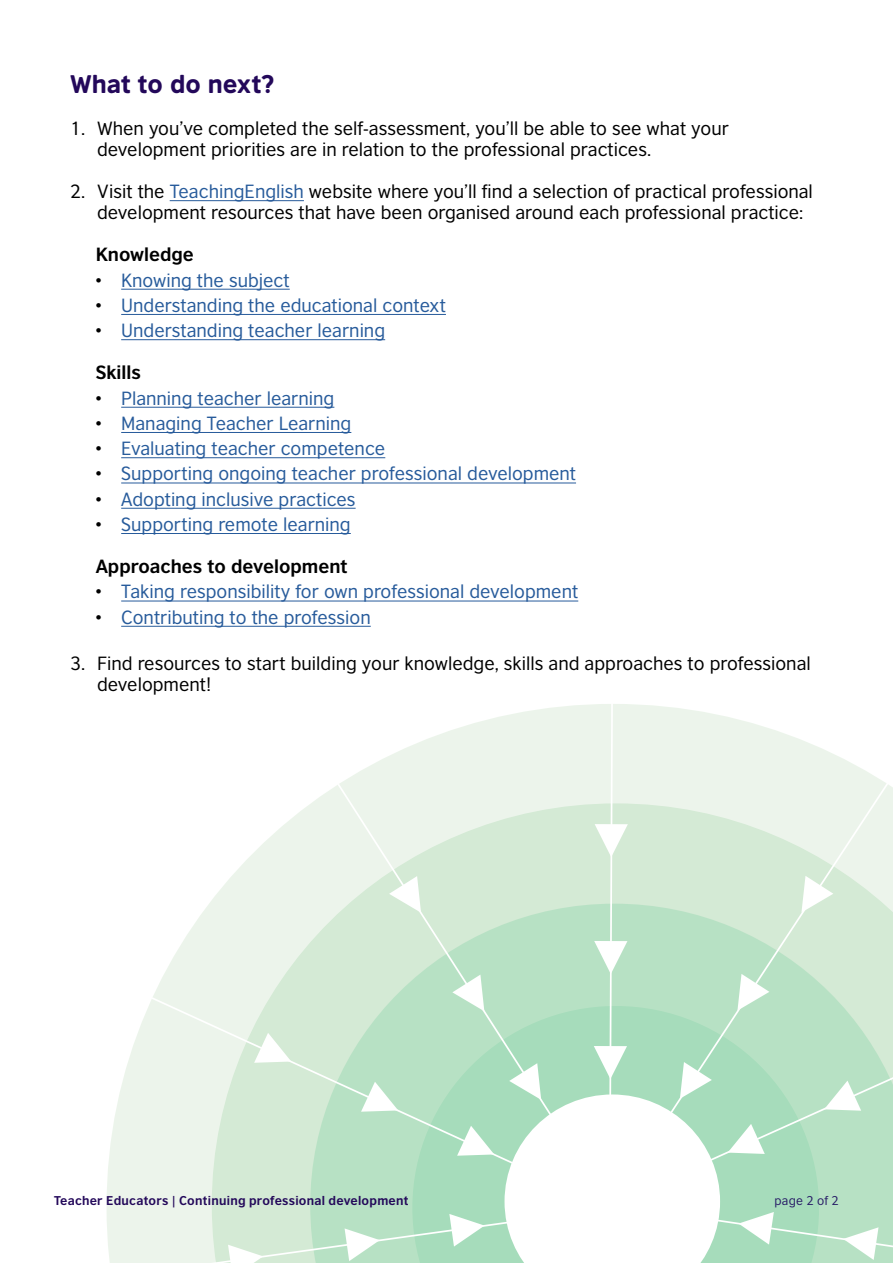
<style>
.page{position:relative;width:893px;height:1263px;background:#fff}
.page>*{position:absolute;margin:0;border:0;box-sizing:border-box;transform-origin:0 0}
.t1{font:24px "British Council Sans Headline";color:#23085a}
.t2{font:18px/21px "British Council Sans";color:#000}
.t3{font:18px "British Council Sans";color:#275b9b}
.t4{font:700 18px "British Council Sans";color:#000}
.t5{font:700 12px "British Council Sans";letter-spacing:.02em;color:#23085a}
.t6{font:12px "British Council Sans";letter-spacing:.02em;color:#281d67}
.s1{color:#275b9b}
.s2{color:#000}
</style>
<div class="page">
<svg style="left:110px;top:704px;width:783px;height:559px"></svg>
<hr style="left:170px;top:200px;width:134px;height:1px;background:#275b9b">
<hr style="left:121px;top:289px;width:169px;height:1px;background:#275b9b">
<hr style="left:121px;top:314px;width:325px;height:1px;background:#275b9b">
<hr style="left:121px;top:339px;width:264px;height:1px;background:#275b9b">
<hr style="left:121px;top:407px;width:213px;height:1px;background:#275b9b">
<hr style="left:121px;top:432px;width:230px;height:1px;background:#275b9b">
<hr style="left:121px;top:457px;width:264px;height:1px;background:#275b9b">
<hr style="left:121px;top:483px;width:455px;height:1px;background:#275b9b">
<hr style="left:121px;top:508px;width:235px;height:1px;background:#275b9b">
<hr style="left:121px;top:533px;width:230px;height:1px;background:#275b9b">
<hr style="left:121px;top:601px;width:457px;height:1px;background:#275b9b">
<hr style="left:121px;top:626px;width:250px;height:1px;background:#275b9b">
<h1 class="t1" style="left:70px;top:65px;width:206px">What to do next?</h1>
<p class="t2" style="left:97px;top:116px;width:633px;text-indent:-27px">1. When you’ve completed the self-assessment, you’ll be able to see what your development priorities are in relation to the professional practices.</p>
<p class="t2" style="left:97px;top:179px;width:717px;text-indent:-27px">2. Visit the <span class="s1">TeachingEnglish</span> website where you’ll find a selection of practical professional development resources that have been organised around each professional practice:</p>
<p class="t4" style="left:96px;top:239px;width:100px">Knowledge</p>
<p class="t3" style="left:94px;top:265px;width:197px"><span class="s2">•</span> Knowing the subject</p>
<p class="t3" style="left:94px;top:290px;width:353px"><span class="s2">•</span> Understanding the educational context</p>
<p class="t3" style="left:94px;top:316px;width:292px"><span class="s2">•</span> Understanding teacher learning</p>
<p class="t4" style="left:96px;top:357px;width:47px">Skills</p>
<p class="t3" style="left:94px;top:383px;width:242px"><span class="s2">•</span> Planning teacher learning</p>
<p class="t3" style="left:94px;top:408px;width:259px"><span class="s2">•</span> Managing Teacher Learning</p>
<p class="t3" style="left:94px;top:434px;width:293px"><span class="s2">•</span> Evaluating teacher competence</p>
<p class="t3" style="left:94px;top:459px;width:483px"><span class="s2">•</span> Supporting ongoing teacher professional development</p>
<p class="t3" style="left:94px;top:484px;width:263px"><span class="s2">•</span> Adopting inclusive practices</p>
<p class="t3" style="left:94px;top:509px;width:258px"><span class="s2">•</span> Supporting remote learning</p>
<p class="t4" style="left:96px;top:551px;width:253px">Approaches to development</p>
<p class="t3" style="left:94px;top:577px;width:486px"><span class="s2">•</span> Taking responsibility for own professional development</p>
<p class="t3" style="left:94px;top:602px;width:278px"><span class="s2">•</span> Contributing to the profession</p>
<p class="t2" style="left:97px;top:651px;width:715px;text-indent:-27px">3. Find resources to start building your knowledge, skills and approaches to professional development!</p>
<p class="t5" style="left:54px;top:1190px;width:356px">Teacher Educators | Continuing professional development</p>
<p class="t6" style="left:774px;top:1191px;width:66px">page 2 of 2</p>
</div>
